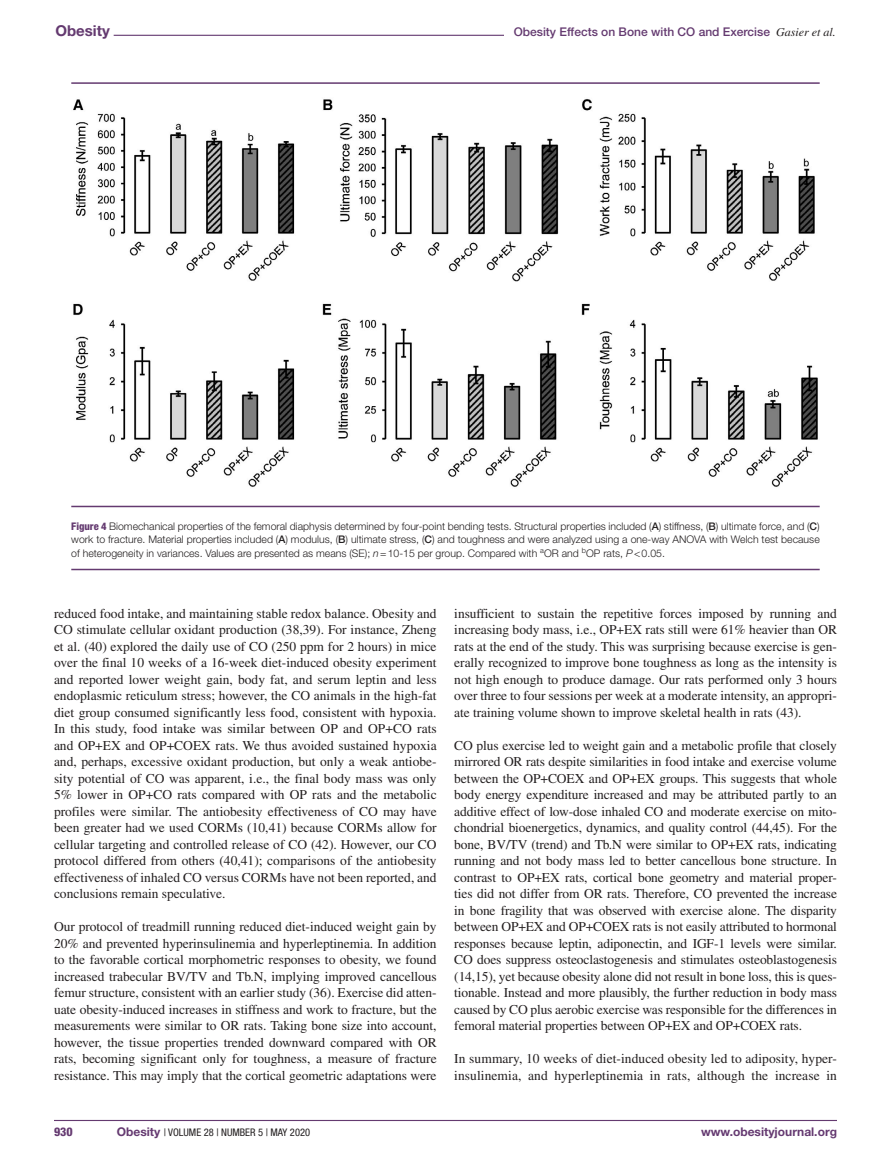
<style>
.page{position:relative;width:891px;height:1175px;background:#fff}
.page>*{position:absolute;margin:0;border:0;box-sizing:border-box;transform-origin:0 0}
.t1{font:700 15px "Helvetica Neue LT Std";color:#643a70}
.t2{font:13.5px/16.5px "Times LT Std";color:#231f20;text-align:justify}
.t3{font:500 12px "Helvetica Neue LT Std";color:#643a70}
.t4{font:700 12px "Helvetica Neue LT Std";color:#653a71}
.t5{font:800 condensed 12px "Helvetica Neue LT Std";color:#653a71}
.t6{font:300 10.5px/13.5px "Helvetica Neue LT Std";color:#231f20;text-align:justify}
.t7{font:condensed 10.5px "Helvetica Neue LT Std";color:#231f20}
.s1{font-family:"Times LT Std";font-weight:400;font-style:italic;color:#231f20}
.s2{font-weight:800;font-stretch:condensed;color:#643a70}
.s3{font-weight:500}
.s4{font-style:italic}
.s5{font-weight:700;font-stretch:normal;font-size:12px;color:#653a71}
</style>
<div class="page">
<hr style="left:114px;top:35px;width:625px;height:1px;background:#643a70">
<div style="left:505px;top:28px;width:331px;height:15px;background:#fff"></div>
<hr style="left:54px;top:1119px;width:783px;height:2px;background:#643a70">
<hr style="left:71px;top:506px;width:749px;height:1px;background:#643a70">
<hr style="left:71px;top:569px;width:749px;height:1px;background:#643a70">
<img style="left:73px;top:99px;width:745px;height:388px">
<hr style="left:71px;top:82px;width:749px;height:2px;background:#643a70">
<p class="t1" style="left:55px;top:21px;width:56px">Obesity</p>
<p class="t3" style="left:514px;top:25px;width:324px">Obesity Effects on Bone with CO and Exercise <span class="s1">Gasier et al.</span></p>
<p class="t6" style="left:71px;top:519px;width:750px"><span class="s2">Figure 4</span> Biomechanical properties of the femoral diaphysis determined by four-point bending tests. Structural properties included (<span class="s3">A</span>) stiffness, (<span class="s3">B</span>) ultimate force, and (<span class="s3">C</span>) work to fracture. Material properties included (<span class="s3">A</span>) modulus, (<span class="s3">B</span>) ultimate stress, (<span class="s3">C</span>) and toughness and were analyzed using a one-way ANOVA with Welch test because of heterogeneity in variances. Values are presented as means (SE); <span class="s4">n</span>=10-15 per group. Compared with <sup>a</sup>OR and <sup>b</sup>OP rats, <span class="s4">P</span>&lt;0.05.</p>
<p class="t2" style="left:54px;top:605px;width:384px">reduced food intake, and maintaining stable redox balance. Obesity and CO stimulate cellular oxidant production (38,39). For instance, Zheng et al. (40) explored the daily use of CO (250 ppm for 2 hours) in mice over the final 10 weeks of a 16-week diet-induced obesity experiment and reported lower weight gain, body fat, and serum leptin and less endoplasmic reticulum stress; however, the CO animals in the high-fat diet group consumed significantly less food, consistent with hypoxia.<br>In this study, food intake was similar between OP and OP+CO rats and OP+EX and OP+COEX rats. We thus avoided sustained hypoxia and, perhaps, excessive oxidant production, but only a weak antiobe&shy;sity potential of CO was apparent, i.e., the final body mass was only 5% lower in OP+CO rats compared with OP rats and the metabolic profiles were similar. The antiobesity effectiveness of CO may have been greater had we used CORMs (10,41) because CORMs allow for cellular targeting and controlled release of CO (42). However, our CO protocol differed from others (40,41); comparisons of the antiobesity effectiveness of inhaled CO versus CORMs have not been reported, and conclusions remain speculative.</p>
<p class="t2" style="left:54px;top:918px;width:384px">Our protocol of treadmill running reduced diet-induced weight gain by 20% and prevented hyperinsulinemia and hyperleptinemia. In addition to the favorable cortical morphometric responses to obesity, we found increased trabecular BV/TV and Tb.N, implying improved cancellous femur structure, consistent with an earlier study (36). Exercise did atten&shy;uate obesity-induced increases in stiffness and work to fracture, but the measurements were similar to OR rats. Taking bone size into account, however, the tissue properties trended downward compared with OR rats, becoming significant only for toughness, a measure of fracture resistance. This may imply that the cortical geometric adaptations were</p>
<p class="t2" style="left:454px;top:605px;width:384px">insufficient to sustain the repetitive forces imposed by running and increasing body mass, i.e., OP+EX rats still were 61% heavier than OR rats at the end of the study. This was surprising because exercise is gen&shy;erally recognized to improve bone toughness as long as the intensity is not high enough to produce damage. Our rats performed only 3 hours over three to four sessions per week at a moderate intensity, an appropri&shy;ate training volume shown to improve skeletal health in rats (43).</p>
<p class="t2" style="left:454px;top:737px;width:384px">CO plus exercise led to weight gain and a metabolic profile that closely mirrored OR rats despite similarities in food intake and exercise volume between the OP+COEX and OP+EX groups. This suggests that whole body energy expenditure increased and may be attributed partly to an additive effect of low-dose inhaled CO and moderate exercise on mito&shy;chondrial bioenergetics, dynamics, and quality control (44,45). For the bone, BV/TV (trend) and Tb.N were similar to OP+EX rats, indicating running and not body mass led to better cancellous bone structure. In contrast to OP+EX rats, cortical bone geometry and material proper&shy;ties did not differ from OR rats. Therefore, CO prevented the increase in bone fragility that was observed with exercise alone. The disparity between OP+EX and OP+COEX rats is not easily attributed to hormonal responses because leptin, adiponectin, and IGF-1 levels were similar.<br>CO does suppress osteoclastogenesis and stimulates osteoblastogenesis (14,15), yet because obesity alone did not result in bone loss, this is ques&shy;tionable. Instead and more plausibly, the further reduction in body mass caused by CO plus aerobic exercise was responsible for the differences in femoral material properties between OP+EX and OP+COEX rats.</p>
<p class="t2" style="left:454px;top:1050px;width:384px">In summary, 10 weeks of diet-induced obesity led to adiposity, hyper&shy;insulinemia, and hyperleptinemia in rats, although the increase in</p>
<p class="t5" style="left:54px;top:1124px;width:20px">930</p>
<p class="t7" style="left:117px;top:1126px;width:195px"><span class="s5">Obesity</span> | VOLUME 28 | NUMBER 5 | MAY 2020</p>
<p class="t4" style="left:701px;top:1124px;width:137px">www.obesityjournal.org</p>
</div>
